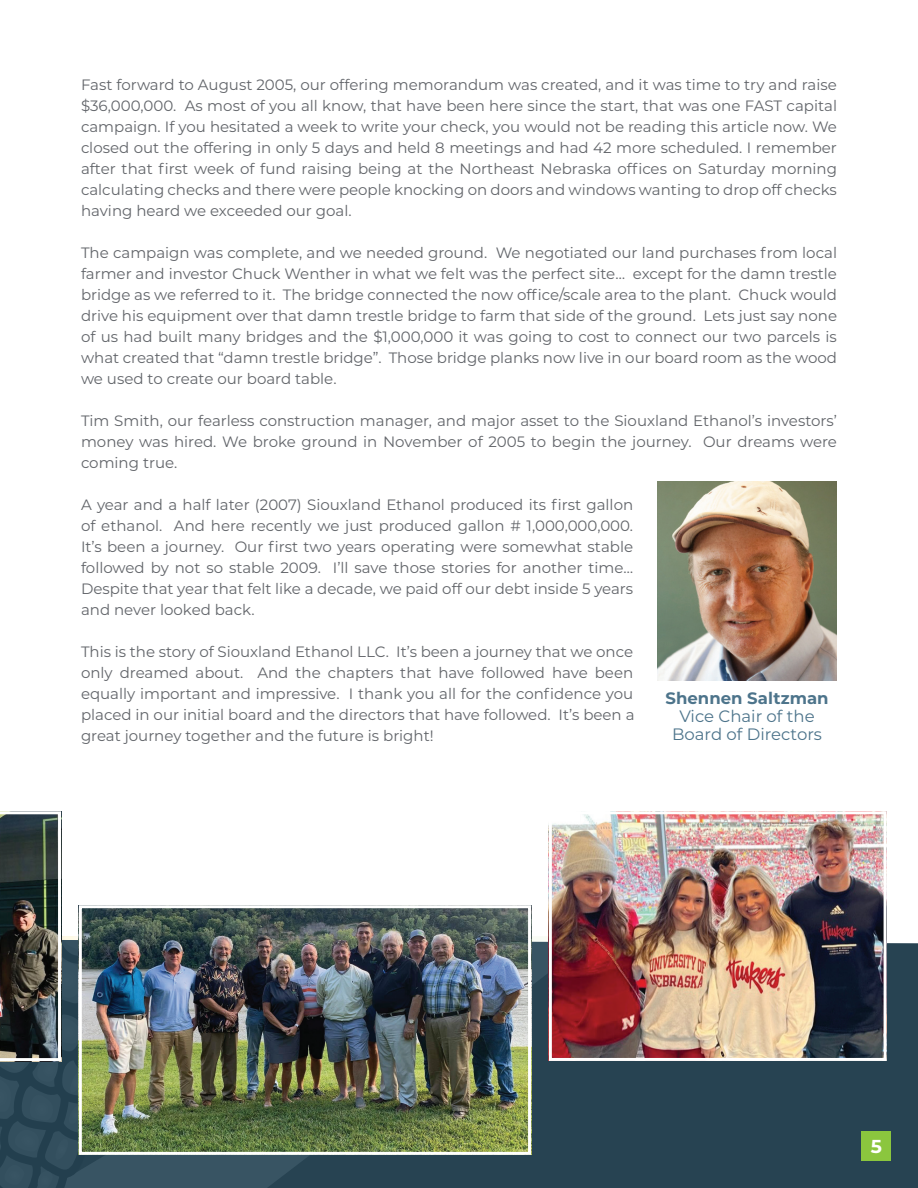
<style>
.page{position:relative;width:918px;height:1188px;background:#fff}
.page>*{position:absolute;margin:0;border:0;box-sizing:border-box;transform-origin:0 0}
.t1{font:700 18.75px "Montserrat";color:#fff}
.t2{font:16.5px/18px "Montserrat";color:#4d748b;text-align:center}
.t3{font:700 16.5px "Montserrat";color:#4d748b}
.t4{font:15px/21px "Montserrat";color:#62656a;text-align:justify}
</style>
<div class="page">
<div style="left:597px;top:943px;width:321px;height:245px;background:#274352"></div>
<svg style="left:190px;top:936px;width:407px;height:252px;background:#2c4756"></svg>
<div style="left:862px;top:1132px;width:29px;height:29px;background:#8bc63e"></div>
<img style="left:657px;top:481px;width:180px;height:199px">
<img style="left:553px;top:815px;width:330px;height:242px">
<div style="left:549px;top:811px;width:338px;height:250px;border:3px solid #fff"></div>
<svg style="left:0;top:811px;width:183px;height:377px"></svg>
<img style="left:83px;top:909px;width:444px;height:242px">
<div style="left:79px;top:905px;width:452px;height:250px;border:3px solid #fff"></div>
<p class="t4" style="left:81px;top:73px;width:758px">Fast forward to August 2005, our offering memorandum was created, and it was time to try and raise $36,000,000. As most of you all know, that have been here since the start, that was one FAST capital campaign. If you hesitated a week to write your check, you would not be reading this article now. We closed out the offering in only 5 days and held 8 meetings and had 42 more scheduled. I remember after that first week of fund raising being at the Northeast Nebraska offices on Saturday morning calculating checks and there were people knocking on doors and windows wanting to drop off checks having heard we exceeded our goal.</p>
<p class="t4" style="left:81px;top:241px;width:758px">The campaign was complete, and we needed ground. We negotiated our land purchases from local farmer and investor Chuck Wenther in what we felt was the perfect site… except for the damn trestle bridge as we referred to it. The bridge connected the now office/scale area to the plant. Chuck would drive his equipment over that damn trestle bridge to farm that side of the ground. Lets just say none of us had built many bridges and the $1,000,000 it was going to cost to connect our two parcels is what created that “damn trestle bridge”. Those bridge planks now live in our board room as the wood we used to create our board table.</p>
<p class="t4" style="left:81px;top:409px;width:758px">Tim Smith, our fearless construction manager, and major asset to the Siouxland Ethanol’s investors’ money was hired. We broke ground in November of 2005 to begin the journey. Our dreams were coming true.</p>
<p class="t4" style="left:81px;top:493px;width:554px">A year and a half later (2007) Siouxland Ethanol produced its first gallon of ethanol. And here recently we just produced gallon # 1,000,000,000.<br>It’s been a journey. Our first two years operating were somewhat stable followed by not so stable 2009. I’ll save those stories for another time… Despite that year that felt like a decade, we paid off our debt inside 5 years and never looked back.</p>
<p class="t4" style="left:81px;top:640px;width:555px">This is the story of Siouxland Ethanol LLC. It’s been a journey that we once only dreamed about. And the chapters that have followed have been equally important and impressive. I thank you all for the confidence you placed in our initial board and the directors that have followed. It’s been a great journey together and the future is bright!</p>
<p class="t3" style="left:666px;top:686px;width:165px">Shennen Saltzman</p>
<p class="t2" style="left:672px;top:707px;width:151px">Vice Chair of the<br>Board of Directors</p>
<p class="t1" style="left:871px;top:1133px;width:13px">5</p>
</div>
